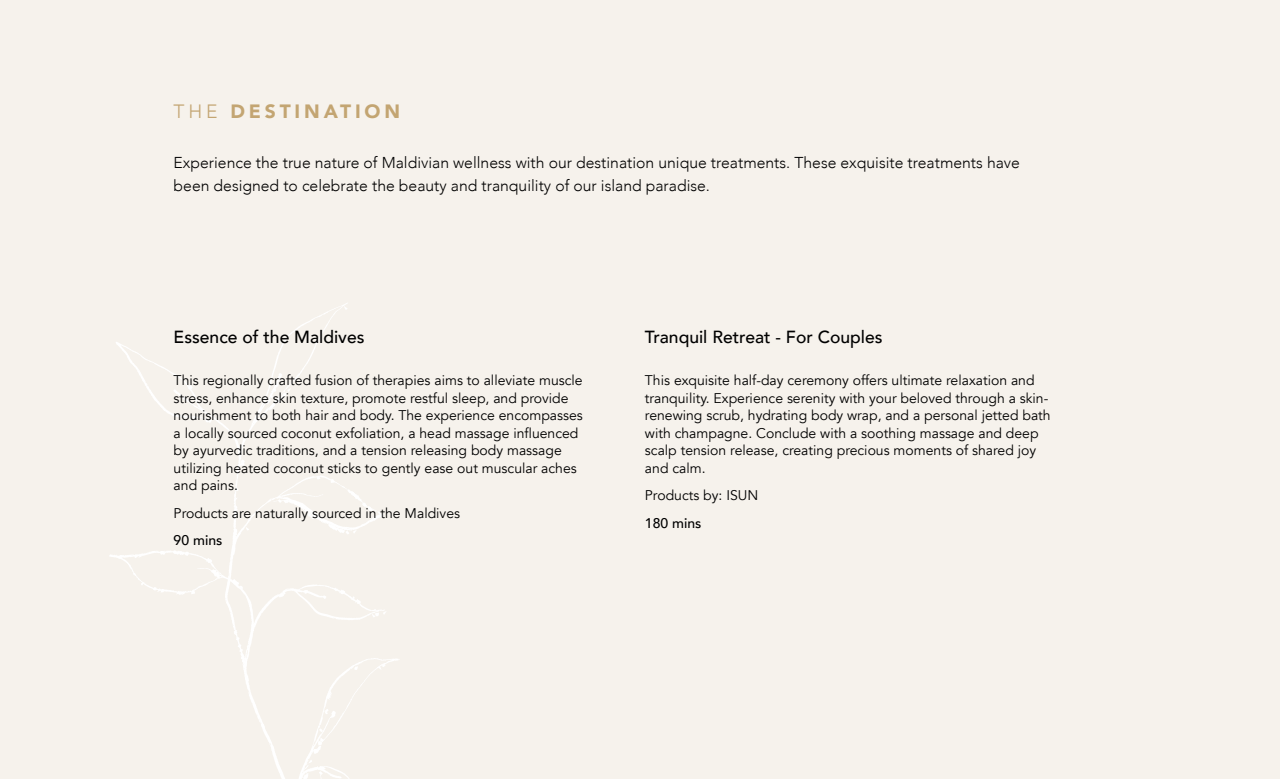
<style>
.page{position:relative;width:1280px;height:779px;background:#f6f2ec}
.page>*{position:absolute;margin:0;border:0;box-sizing:border-box;transform-origin:0 0}
.t1{font:900 19.25px "Avenir";letter-spacing:.2em;color:#c3a572}
.t2{font:500 17.5px "Avenir";color:#000}
.t3{font:300 15.75px/22.8px "Avenir";color:#000}
.t4{font:14px/17.5px "Avenir";color:#000}
.t5{font:500 14px "Avenir";color:#000}
.s1{font-weight:300}
</style>
<div class="page">
<svg style="left:109px;top:303px;width:290px;height:476px"></svg>
<svg style="left:270px;top:745px;width:5px;height:5px"></svg>
<svg style="left:118px;top:554px;width:4px;height:5px"></svg>
<svg style="left:261px;top:723px;width:4px;height:5px"></svg>
<svg style="left:354px;top:665px;width:4px;height:5px"></svg>
<svg style="left:307px;top:511px;width:8px;height:8px"></svg>
<svg style="left:192px;top:415px;width:4px;height:7px"></svg>
<svg style="left:317px;top:475px;width:3px;height:6px"></svg>
<svg style="left:328px;top:524px;width:29px;height:10px"></svg>
<svg style="left:160px;top:551px;width:5px;height:4px"></svg>
<svg style="left:134px;top:554px;width:10px;height:4px"></svg>
<svg style="left:172px;top:549px;width:17px;height:7px"></svg>
<svg style="left:206px;top:558px;width:6px;height:5px"></svg>
<svg style="left:133px;top:571px;width:12px;height:15px"></svg>
<svg style="left:233px;top:529px;width:4px;height:9px"></svg>
<svg style="left:232px;top:579px;width:11px;height:10px"></svg>
<svg style="left:245px;top:527px;width:4px;height:5px"></svg>
<svg style="left:279px;top:592px;width:8px;height:6px"></svg>
<svg style="left:334px;top:587px;width:11px;height:7px"></svg>
<svg style="left:351px;top:596px;width:10px;height:8px"></svg>
<svg style="left:372px;top:611px;width:15px;height:8px"></svg>
<svg style="left:232px;top:630px;width:14px;height:34px"></svg>
<svg style="left:378px;top:663px;width:8px;height:7px"></svg>
<svg style="left:205px;top:418px;width:7px;height:6px"></svg>
<svg style="left:326px;top:689px;width:6px;height:11px"></svg>
<svg style="left:324px;top:708px;width:12px;height:10px"></svg>
<svg style="left:173px;top:385px;width:20px;height:17px"></svg>
<svg style="left:278px;top:499px;width:11px;height:4px"></svg>
<svg style="left:347px;top:489px;width:34px;height:26px"></svg>
<svg style="left:232px;top:497px;width:6px;height:18px"></svg>
<svg style="left:303px;top:728px;width:67px;height:51px"></svg>
<svg style="left:330px;top:479px;width:5px;height:4px"></svg>
<svg style="left:235px;top:487px;width:4px;height:4px"></svg>
<svg style="left:237px;top:459px;width:9px;height:8px"></svg>
<svg style="left:344px;top:306px;width:4px;height:5px"></svg>
<svg style="left:211px;top:569px;width:9px;height:9px"></svg>
<svg style="left:153px;top:587px;width:11px;height:7px"></svg>
<svg style="left:176px;top:590px;width:19px;height:5px"></svg>
<svg style="left:265px;top:373px;width:26px;height:37px"></svg>
<svg style="left:304px;top:590px;width:4px;height:4px"></svg>
<svg style="left:322px;top:595px;width:4px;height:4px"></svg>
<h1 class="t1" style="left:174px;top:95px;width:228px"><span class="s1">THE</span> DESTINATION</h1>
<p class="t3" style="left:174px;top:152px;width:848px">Experience the true nature of Maldivian wellness with our destination unique treatments. These exquisite treatments have been designed to celebrate the beauty and tranquility of our island paradise.</p>
<p class="t2" style="left:174px;top:322px;width:192px">Essence of the Maldives</p>
<p class="t4" style="left:174px;top:372px;width:411px">This regionally crafted fusion of therapies aims to alleviate muscle stress, enhance skin texture, promote restful sleep, and provide nourishment to both hair and body. The experience encompasses a locally sourced coconut exfoliation, a head massage influenced by ayurvedic traditions, and a tension releasing body massage utilizing heated coconut sticks to gently ease out muscular aches and pains.</p>
<p class="t4" style="left:174px;top:504px;width:288px">Products are naturally sourced in the Maldives</p>
<p class="t5" style="left:174px;top:528px;width:50px">90 mins</p>
<p class="t2" style="left:645px;top:322px;width:239px">Tranquil Retreat - For Couples</p>
<p class="t4" style="left:645px;top:372px;width:407px">This exquisite half-day ceremony offers ultimate relaxation and tranquility. Experience serenity with your beloved through a skin&shy;renewing scrub, hydrating body wrap, and a personal jetted bath with champagne. Conclude with a soothing massage and deep scalp tension release, creating precious moments of shared joy and calm.</p>
<p class="t4" style="left:645px;top:487px;width:115px">Products by: ISUN</p>
<p class="t5" style="left:645px;top:511px;width:58px">180 mins</p>
</div>
